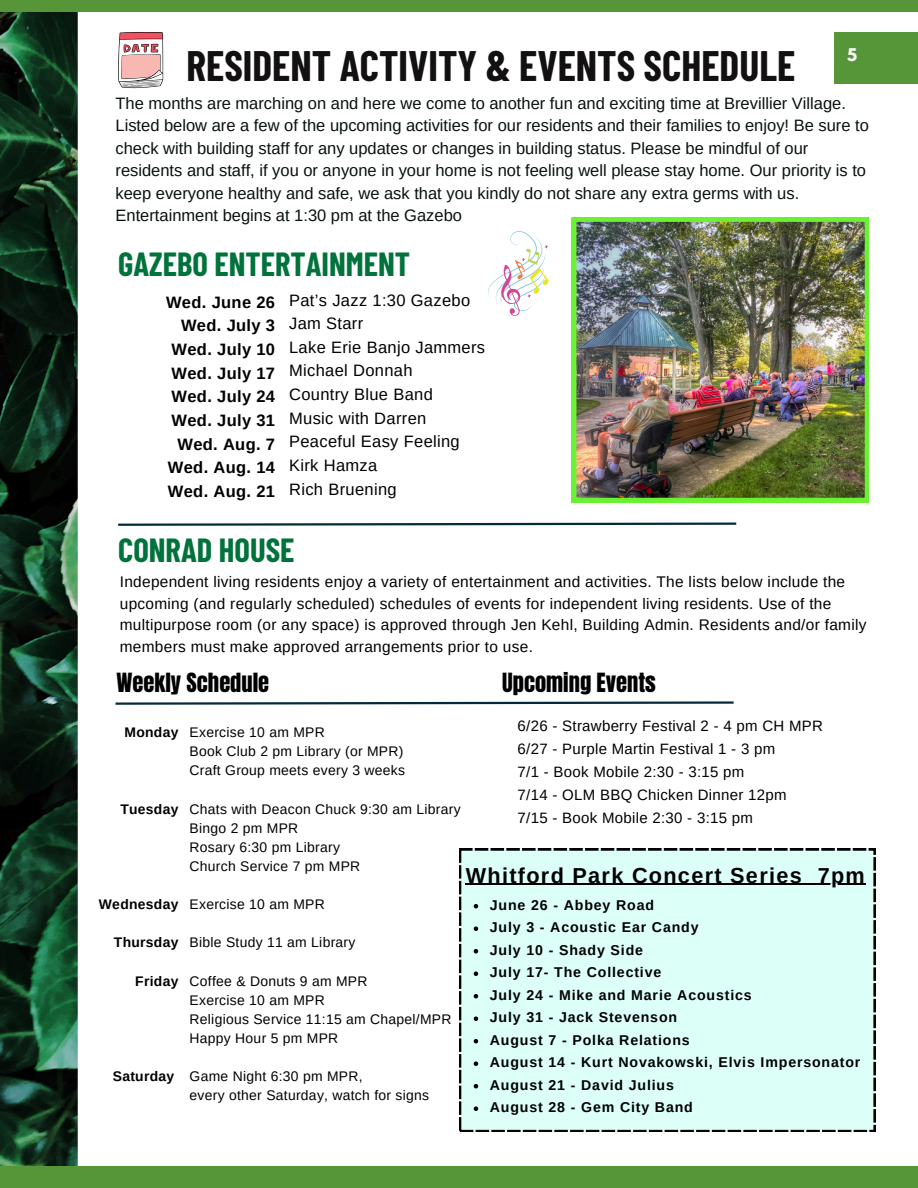
<style>
.page{position:relative;width:918px;height:1188px;background:#fff}
.page>*{position:absolute;margin:0;border:0;box-sizing:border-box;transform-origin:0 0}
.t1{font:700 41.7px "Barlow Condensed";color:#131011}
.t2{font:700 32.7px "Barlow Condensed";color:#00723b}
.t3{font:22.5px "Anton";color:#000}
.t4{font:700 21.6px "Arimo";letter-spacing:.06em;color:#000}
.t5{font:16.5px/22.5px "Arimo";color:#08110b}
.t6{font:16.5px/23.7px "Arimo";letter-spacing:.02em;color:#000}
.t7{font:700 16.5px/23.7px "Arimo";letter-spacing:.02em;color:#000;text-align:right}
.t8{font:15.45px/21.3px "Arimo";letter-spacing:.02em;color:#000}
.t9{font:700 15.45px "League Spartan";color:#fff}
.t10{font:15px/23px "Arimo";letter-spacing:.02em;color:#000}
.t11{font:700 14.25px/22.5px "Arimo";letter-spacing:.06em;color:#000}
.t12{font:13.95px "Arimo";letter-spacing:.02em;color:#000}
.t13{font:700 13.95px "Arimo";letter-spacing:.02em;color:#000}
</style>
<div class="page">
<img style="left:0;top:12px;width:78px;height:1154px">
<div style="left:0;top:0;width:918px;height:12px;background:#569639"></div>
<div style="left:0;top:1166px;width:918px;height:22px;background:#569639"></div>
<div style="left:834px;top:32px;width:84px;height:52px;background:#569639"></div>
<svg style="left:118px;top:32px;width:45px;height:56px"></svg>
<svg style="left:118px;top:522px;width:619px;height:4px"></svg>
<svg style="left:115px;top:701px;width:619px;height:4px"></svg>
<div style="left:459px;top:848px;width:416px;height:284px;background:#dcfff8"></div>
<hr style="left:466px;top:884px;width:337px;height:1px;background:#000">
<svg style="left:803px;top:884px;width:15px;height:1px"></svg>
<hr style="left:818px;top:884px;width:48px;height:1px;background:#000">
<svg style="left:474px;top:904px;width:4px;height:4px"></svg>
<svg style="left:474px;top:926px;width:4px;height:5px"></svg>
<svg style="left:474px;top:949px;width:4px;height:4px"></svg>
<svg style="left:474px;top:971px;width:4px;height:5px"></svg>
<svg style="left:474px;top:994px;width:4px;height:4px"></svg>
<svg style="left:474px;top:1016px;width:4px;height:5px"></svg>
<svg style="left:474px;top:1039px;width:4px;height:4px"></svg>
<svg style="left:474px;top:1061px;width:4px;height:5px"></svg>
<svg style="left:474px;top:1084px;width:4px;height:4px"></svg>
<svg style="left:474px;top:1106px;width:4px;height:5px"></svg>
<svg style="left:488px;top:231px;width:61px;height:85px"></svg>
<img style="left:572px;top:217px;width:297px;height:285px">
<p class="t1" style="left:187px;top:39px;width:610px">RESIDENT ACTIVITY &amp; EVENTS SCHEDULE</p>
<p class="t9" style="left:847px;top:47px;width:11px">5</p>
<p class="t5" style="left:116px;top:92px;width:755px">The months are marching on and here we come to another fun and exciting time at Brevillier Village.<br>Listed below are a few of the upcoming activities for our residents and their families to enjoy! Be sure to check with building staff for any updates or changes in building status. Please be mindful of our residents and staff, if you or anyone in your home is not feeling well please stay home. Our priority is to keep everyone healthy and safe, we ask that you kindly do not share any extra germs with us.<br>Entertainment begins at 1:30 pm at the Gazebo</p>
<h6 class="t2" style="left:118px;top:243px;width:294px">GAZEBO ENTERTAINMENT</h6>
<p class="t7" style="left:166px;top:290px;width:111px">Wed. June 26<br>Wed. July 3<br>Wed. July 10<br>Wed. July 17<br>Wed. July 24<br>Wed. July 31<br>Wed. Aug. 7<br>Wed. Aug. 14<br>Wed. Aug. 21</p>
<h4 class="t6" style="left:289px;top:288px;width:198px">Pat’s Jazz 1:30 Gazebo<br>Jam Starr<br>Lake Erie Banjo Jammers<br>Michael Donnah<br>Country Blue Band<br>Music with Darren<br>Peaceful Easy Feeling<br>Kirk Hamza<br>Rich Bruening</h4>
<p class="t2" style="left:118px;top:530px;width:178px">CONRAD HOUSE</p>
<p class="t8" style="left:120px;top:571px;width:748px">Independent living residents enjoy a variety of entertainment and activities. The lists below include the upcoming (and regularly scheduled) schedules of events for independent living residents. Use of the multipurpose room (or any space) is approved through Jen Kehl, Building Admin. Residents and/or family members must make approved arrangements prior to use.</p>
<p class="t3" style="left:116px;top:667px;width:154px">Weekly Schedule</p>
<p class="t3" style="left:502px;top:667px;width:155px">Upcoming Events</p>
<p class="t10" style="left:518px;top:715px;width:307px">6/26 - Strawberry Festival 2 - 4 pm CH MPR 6/27 - Purple Martin Festival 1 - 3 pm<br>7/1 - Book Mobile 2:30 - 3:15 pm<br>7/14 - OLM BBQ Chicken Dinner 12pm<br>7/15 - Book Mobile 2:30 - 3:15 pm</p>
<p class="t13" style="left:125px;top:724px;width:55px">Monday</p>
<p class="t12" style="left:190px;top:724px;width:137px">Exercise 10 am MPR</p>
<p class="t12" style="left:190px;top:744px;width:215px">Book Club 2 pm Library (or MPR)</p>
<p class="t12" style="left:190px;top:763px;width:217px">Craft Group meets every 3 weeks</p>
<p class="t12" style="left:190px;top:801px;width:273px">Chats with Deacon Chuck 9:30 am Library</p>
<p class="t12" style="left:190px;top:820px;width:110px">Bingo 2 pm MPR</p>
<p class="t12" style="left:190px;top:839px;width:152px">Rosary 6:30 pm Library</p>
<p class="t12" style="left:190px;top:858px;width:172px">Church Service 7 pm MPR</p>
<p class="t12" style="left:190px;top:897px;width:137px">Exercise 10 am MPR</p>
<p class="t12" style="left:190px;top:935px;width:167px">Bible Study 11 am Library</p>
<p class="t12" style="left:190px;top:973px;width:179px">Coffee &amp; Donuts 9 am MPR</p>
<h3 class="t12" style="left:190px;top:992px;width:137px">Exercise 10 am MPR</h3>
<p class="t12" style="left:190px;top:1011px;width:263px">Religious Service 11:15 am Chapel/MPR</p>
<p class="t12" style="left:190px;top:1030px;width:150px">Happy Hour 5 pm MPR</p>
<p class="t12" style="left:190px;top:1069px;width:175px">Game Night 6:30 pm MPR,</p>
<p class="t12" style="left:190px;top:1088px;width:241px">every other Saturday, watch for signs</p>
<p class="t13" style="left:120px;top:801px;width:60px">Tuesday</p>
<p class="t4" style="left:466px;top:863px;width:337px">Whitford Park Concert Series</p>
<h1 class="t4" style="left:818px;top:863px;width:49px">7pm</h1>
<h1 class="t11" style="left:490px;top:893px;width:210px">June 26 - Abbey Road<br>July 3 - Acoustic Ear Candy</h1>
<h6 class="t11" style="left:490px;top:938px;width:155px">July 10 - Shady Side</h6>
<p class="t11" style="left:490px;top:961px;width:173px">July 17- The Collective</p>
<p class="t11" style="left:490px;top:983px;width:263px">July 24 - Mike and Marie Acoustics</p>
<h2 class="t11" style="left:490px;top:1006px;width:189px">July 31 - Jack Stevenson</h2>
<h6 class="t11" style="left:490px;top:1028px;width:201px">August 7 - Polka Relations</h6>
<h5 class="t11" style="left:490px;top:1051px;width:372px">August 14 - Kurt Novakowski, Elvis Impersonator</h5>
<h2 class="t11" style="left:490px;top:1073px;width:186px">August 21 - David Julius</h2>
<h6 class="t11" style="left:490px;top:1096px;width:205px">August 28 - Gem City Band</h6>
<p class="t13" style="left:99px;top:897px;width:81px">Wednesday</p>
<p class="t13" style="left:114px;top:935px;width:66px">Thursday</p>
<p class="t13" style="left:135px;top:973px;width:45px">Friday</p>
<p class="t13" style="left:113px;top:1069px;width:63px">Saturday</p>
</div>
